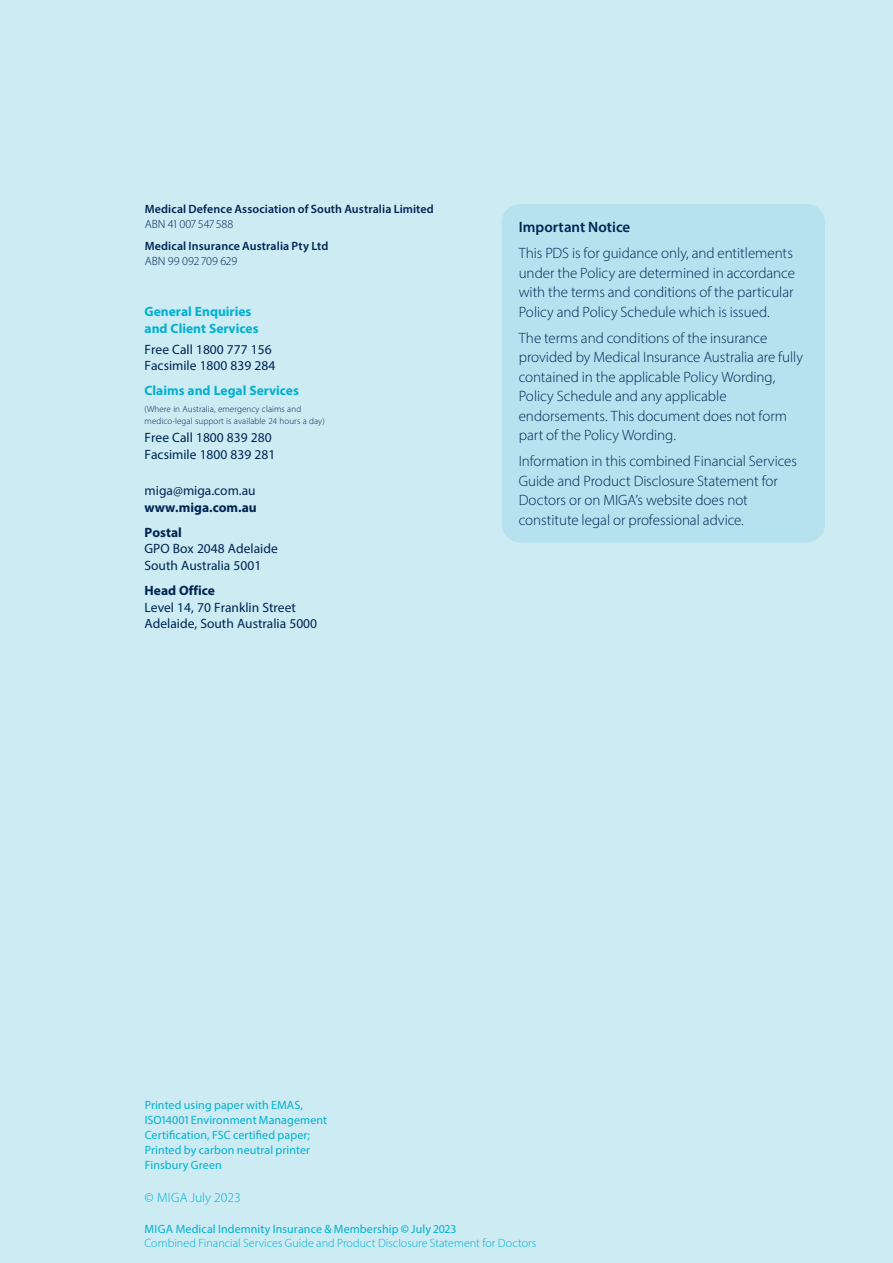
<style>
.page{position:relative;width:893px;height:1263px;background:#ccebf3}
.page>*{position:absolute;margin:0;border:0;box-sizing:border-box;transform-origin:0 0}
.t1{font:300 15px/19.5px "Myriad Pro";letter-spacing:-.005em;color:#002453}
.t2{font:600 15px "Myriad Pro";color:#002453}
.t3{font:13.5px/16.5px "Myriad Pro";color:#002453}
.t4{font:700 13.5px/16.5px "Myriad Pro";color:#00b1d0}
.t5{font:700 13.5px/25px "Myriad Pro";color:#002453}
.t6{font:300 13.5px "Myriad Pro";color:#00b1d0}
.t7{font:12px/15px "Myriad Pro";letter-spacing:.01em;color:#00b1d0}
.t8{font:300 12px/14.2px "Myriad Pro";letter-spacing:.005em;color:#00b1d0}
.t9{font:600 12px "Myriad Pro";letter-spacing:.01em;color:#002453}
.t10{font:300 12px "Myriad Pro";letter-spacing:.005em;color:#002453}
.t11{font:300 9px/12px "Myriad Pro";letter-spacing:.01em;color:#002453}
.s1{font-weight:400}
.s2{font-weight:600}
</style>
<div class="page">
<div style="left:502px;top:204px;width:323px;height:338px;background:#b5e2ee;border-radius:18px"></div>
<p class="t9" style="left:145px;top:201px;width:291px">Medical Defence Association of South Australia Limited</p>
<p class="t10" style="left:145px;top:217px;width:90px">ABN 41 007 547 588</p>
<p class="t9" style="left:145px;top:238px;width:185px">Medical Insurance Australia Pty Ltd</p>
<p class="t10" style="left:145px;top:253px;width:94px">ABN 99 092 709 629</p>
<p class="t4" style="left:145px;top:303px;width:115px">General Enquiries and Client Services</p>
<p class="t3" style="left:145px;top:341px;width:132px">Free Call 1800 777 156<br>Facsimile 1800 839 284</p>
<p class="t4" style="left:145px;top:382px;width:156px">Claims and Legal Services</p>
<p class="t11" style="left:145px;top:402px;width:182px">(Where in Australia, emergency claims and medico-legal support is available 24 hours a day)</p>
<p class="t3" style="left:145px;top:429px;width:132px">Free Call 1800 839 280<br>Facsimile 1800 839 281</p>
<p class="t3" style="left:145px;top:482px;width:113px">miga@miga.com.au</p>
<p class="t5" style="left:145px;top:494px;width:114px">www.miga.com.au<br>Postal</p>
<p class="t3" style="left:145px;top:540px;width:135px">GPO Box 2048 Adelaide<br>South Australia 5001</p>
<p class="t5" style="left:145px;top:577px;width:72px">Head Office</p>
<p class="t3" style="left:145px;top:598px;width:174px">Level 14, 70 Franklin Street<br>Adelaide, South Australia 5000</p>
<p class="t2" style="left:519px;top:218px;width:113px">Important Notice</p>
<p class="t1" style="left:519px;top:243px;width:278px">This PDS is for guidance only, and entitlements under the Policy are determined in accordance with the terms and conditions of the particular Policy and Policy Schedule which is issued.</p>
<p class="t1" style="left:519px;top:328px;width:286px">The terms and conditions of the insurance provided by Medical Insurance Australia are fully contained in the applicable Policy Wording, Policy Schedule and any applicable endorsements. This document does not form part of the Policy Wording.</p>
<p class="t1" style="left:519px;top:451px;width:280px">Information in this combined Financial Services Guide and Product Disclosure Statement for Doctors or on MIGA’s website does not constitute legal or professional advice.</p>
<p class="t7" style="left:145px;top:1097px;width:184px">Printed using paper with EMAS,<br>ISO14001 Environment Management<br>Certification, FSC certified paper;<br>Printed by carbon neutral printer<br>Finsbury Green</p>
<p class="t6" style="left:145px;top:1189px;width:98px">© MIGA July 2023</p>
<p class="t8" style="left:145px;top:1221px;width:393px"><span class="s1">MIGA Medical Indemnity Insurance &amp; Membership</span> <span class="s2">©</span> <span class="s1">July 2023<br></span>Combined Financial Services Guide and Product Disclosure Statement for Doctors</p>
</div>
